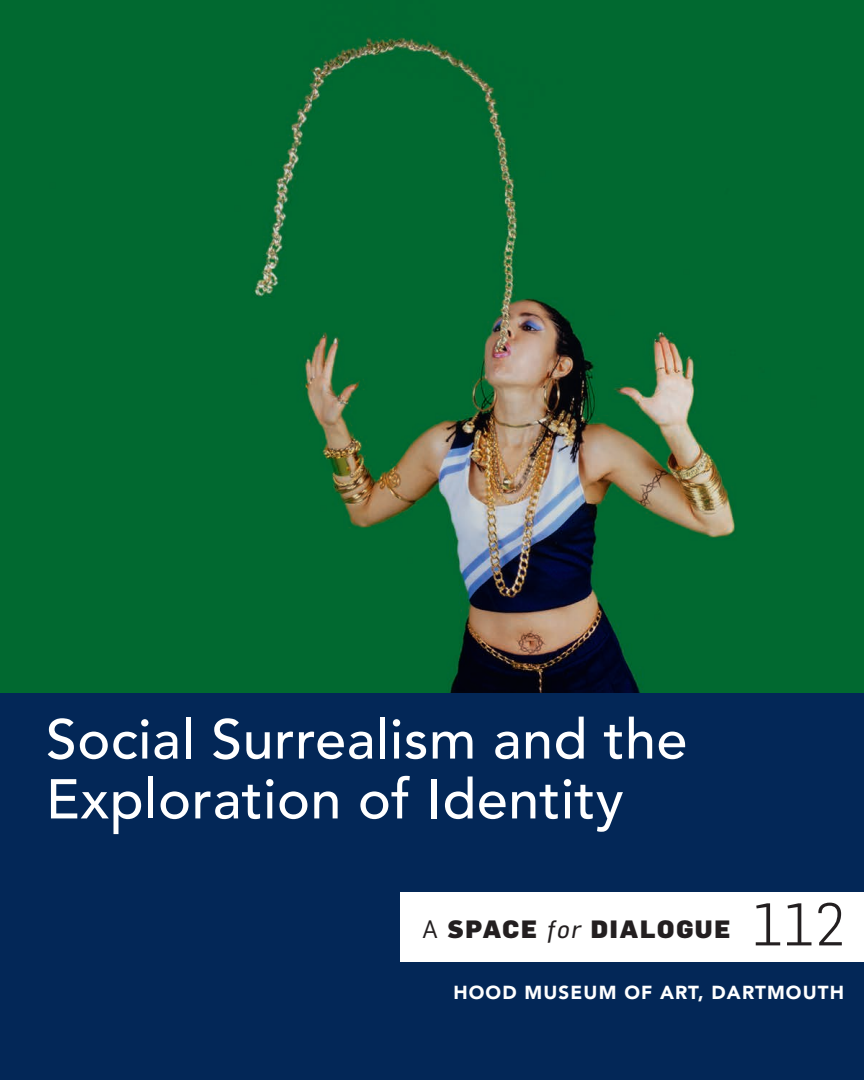
<style>
.page{position:relative;width:864px;height:1080px;background:#fff}
.page>*{position:absolute;margin:0;border:0;box-sizing:border-box;transform-origin:0 0}
.t1{font:300 58.95px "Flama";color:#231f20}
.t2{font:500 55.5px/59.8px "Avenir";letter-spacing:.01em;color:#fff}
.t3{font:900 24.6px "Flama";letter-spacing:.075em;color:#231f20}
.t4{font:900 18.9px "Avenir";letter-spacing:.06em;color:#fff}
.s1{font-weight:400}
.s2{font-weight:400;font-style:italic}
</style>
<div class="page">
<img style="left:0;top:0;width:864px;height:693px">
<div style="left:0;top:693px;width:864px;height:387px;background:#032757"></div>
<div style="left:400px;top:892px;width:464px;height:70px;background:#fff"></div>
<p class="t2" style="left:46px;top:706px;width:643px">Social Surrealism and the<br>Exploration of Identity</p>
<p class="t3" style="left:422px;top:914px;width:310px"><span class="s1">A</span> SPACE <span class="s2">for</span> DIALOGUE</p>
<p class="t1" style="left:752px;top:889px;width:96px">112</p>
<p class="t4" style="left:453px;top:976px;width:392px">HOOD MUSEUM OF ART, DARTMOUTH</p>
</div>
